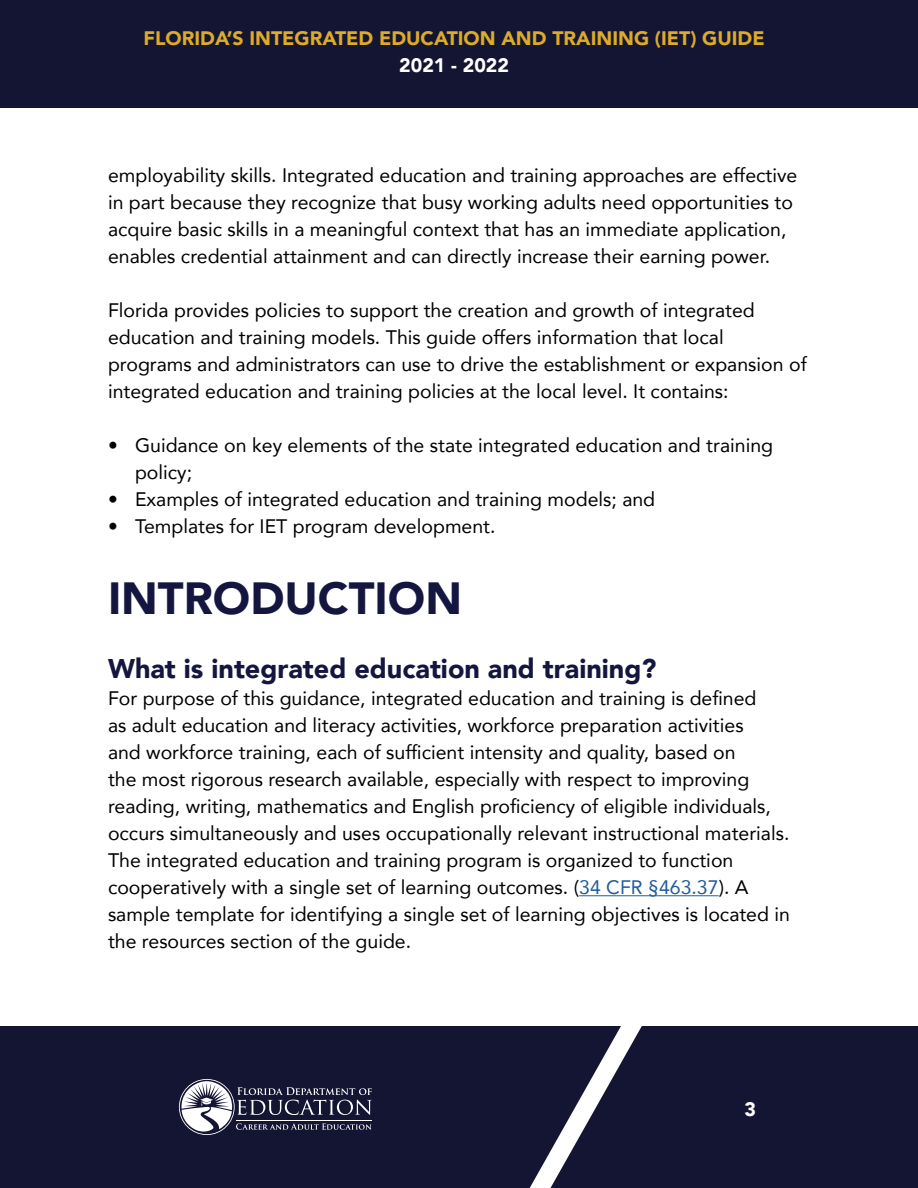
<style>
.page{position:relative;width:918px;height:1188px;background:#fff}
.page>*{position:absolute;margin:0;border:0;box-sizing:border-box;transform-origin:0 0}
.t1{font:900 45px "Avenir";color:#141640}
.t2{font:900 27px "Avenir";color:#141640}
.t3{font:19.5px/27px "Avenir";color:#000}
.t4{font:900 19.5px "Avenir";color:#dcab28}
.t5{font:900 19.5px "Avenir";color:#fff}
.s1{color:#215e9e}
</style>
<div class="page">
<div style="left:0;top:0;width:918px;height:108px;background:#141433"></div>
<div style="left:0;top:1026px;width:551px;height:162px;background:#141433"></div>
<div style="left:551px;top:1026px;width:367px;height:162px;background:#141433"></div>
<svg style="left:179px;top:1079px;width:193px;height:56px;background:#4f4f67"></svg>
<hr style="left:579px;top:895px;width:140px;height:1px;background:#215e9e">
<p class="t4" style="left:144px;top:22px;width:623px">FLORIDA’S INTEGRATED EDUCATION AND TRAINING (IET) GUIDE</p>
<p class="t5" style="left:399px;top:49px;width:111px">2021 - 2022</p>
<p class="t3" style="left:108px;top:161px;width:691px">employability skills. Integrated education and training approaches are effective in part because they recognize that busy working adults need opportunities to acquire basic skills in a meaningful context that has an immediate application, enables credential attainment and can directly increase their earning power.</p>
<p class="t3" style="left:108px;top:296px;width:700px">Florida provides policies to support the creation and growth of integrated education and training models. This guide offers information that local programs and administrators can use to drive the establishment or expansion of integrated education and training policies at the local level. It contains:</p>
<p class="t3" style="left:135px;top:431px;width:640px;text-indent:-27px">• Guidance on key elements of the state integrated education and training policy;</p>
<p class="t3" style="left:108px;top:485px;width:549px">• Examples of integrated education and training models; and</p>
<p class="t3" style="left:108px;top:512px;width:389px">• Templates for IET program development.</p>
<h1 class="t1" style="left:108px;top:559px;width:356px">INTRODUCTION</h1>
<p class="t2" style="left:108px;top:646px;width:550px">What is integrated education and training?</p>
<p class="t3" style="left:108px;top:684px;width:650px">For purpose of this guidance, integrated education and training is defined</p>
<p class="t3" style="left:108px;top:711px;width:637px">as adult education and literacy activities, workforce preparation activities</p>
<p class="t3" style="left:108px;top:738px;width:629px">and workforce training, each of sufficient intensity and quality, based on</p>
<p class="t3" style="left:108px;top:765px;width:643px">the most rigorous research available, especially with respect to improving</p>
<p class="t3" style="left:108px;top:792px;width:664px">reading, writing, mathematics and English proficiency of eligible individuals,</p>
<p class="t3" style="left:108px;top:820px;width:684px">occurs simultaneously and uses occupationally relevant instructional materials.<br>The integrated education and training program is organized to function cooperatively with a single set of learning outcomes. (<span class="s1">34 CFR §463.37</span>). A sample template for identifying a single set of learning objectives is located in the resources section of the guide.</p>
<p class="t5" style="left:744px;top:1093px;width:13px">3</p>
</div>
